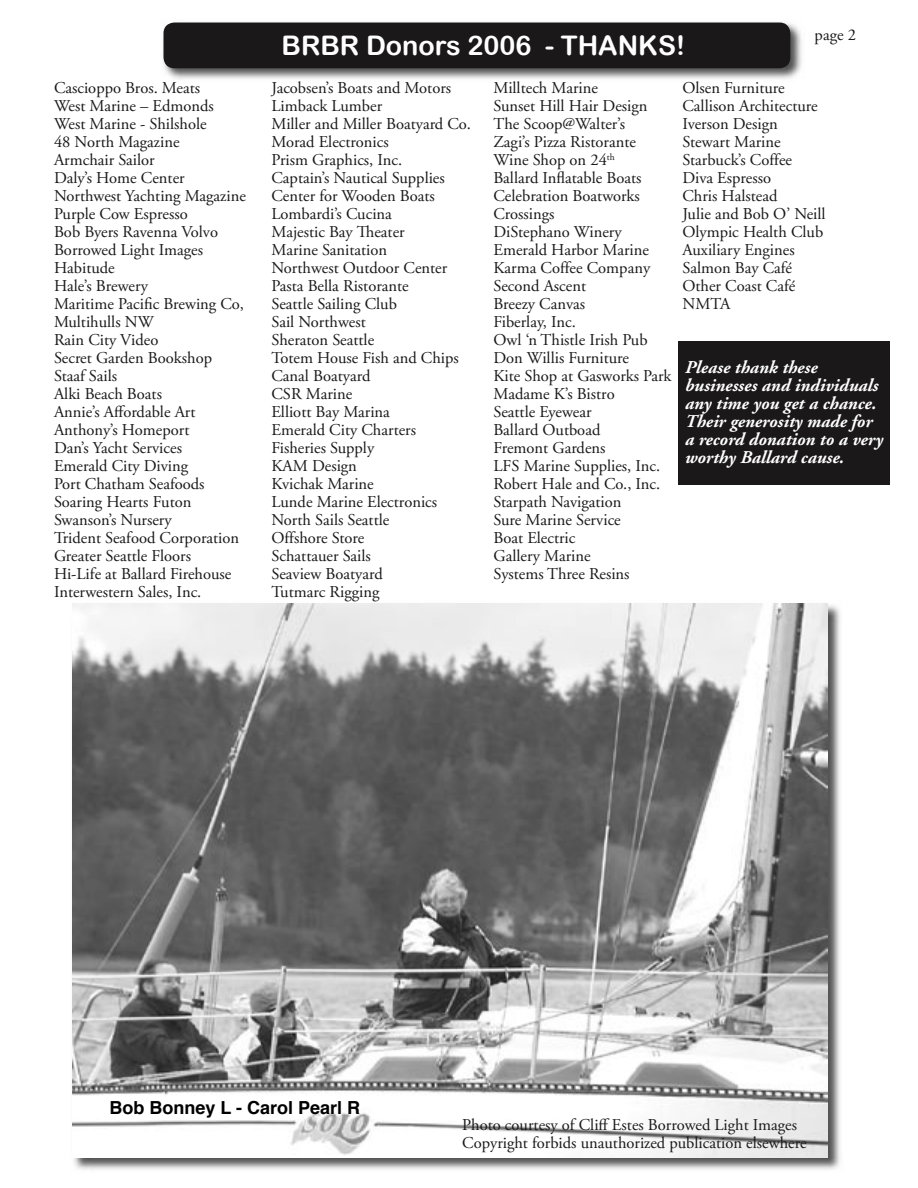
<style>
.page{position:relative;width:918px;height:1188px;background:#fff}
.page>*{position:absolute;margin:0;border:0;box-sizing:border-box;transform-origin:0 0}
.t1{font:27px "Arial Rounded MT Bold";color:#fff}
.t2{font:italic 700 18px/18px "Adobe Garamond";color:#fff}
.t3{font:700 18px "Helvetica";color:#000}
.t4{font:16.5px/18px "Adobe Garamond Pro";color:#1a1818}
.t5{font:16.5px/18px "Adobe Garamond";color:#1a1818}
</style>
<div class="page">
<img style="left:163px;top:22px;width:639px;height:57px">
<div style="left:164px;top:23px;width:626px;height:45px;background:#1a1818;border-radius:11px"></div>
<img style="left:74px;top:605px;width:766px;height:565px">
<img style="left:72px;top:603px;width:756px;height:554px">
<div style="left:678px;top:341px;width:211px;height:144px;background:#1a1818"></div>
<h1 class="t1" style="left:282px;top:29px;width:405px">BRBR Donors 2006 - THANKS!</h1>
<p class="t5" style="left:815px;top:26px;width:43px">page 2</p>
<p class="t4" style="left:272px;top:79px;width:201px">Jacobsen’s Boats and Motors<br>Limback Lumber<br>Miller and Miller Boatyard Co.<br>Morad Electronics<br>Prism Graphics, Inc.<br>Captain’s Nautical Supplies<br>Center for Wooden Boats<br>Lombardi’s Cucina<br>Majestic Bay Theater<br>Marine Sanitation<br>Northwest Outdoor Center<br>Pasta Bella Ristorante<br>Seattle Sailing Club<br>Sail Northwest<br>Sheraton Seattle<br>Totem House Fish and Chips<br>Canal Boatyard<br>CSR Marine<br>Elliott Bay Marina<br>Emerald City Charters<br>Fisheries Supply</p>
<p class="t5" style="left:272px;top:457px;width:167px">KAM Design<br>Kvichak Marine<br>Lunde Marine Electronics<br>North Sails Seattle<br>Offshore Store<br>Schattauer Sails<br>Seaview Boatyard<br>Tutmarc Rigging</p>
<p class="t4" style="left:54px;top:79px;width:193px">Cascioppo Bros. Meats<br>West Marine – Edmonds<br>West Marine - Shilshole<br>48 North Magazine<br>Armchair Sailor<br>Daly’s Home Center<br>Northwest Yachting Magazine<br>Purple Cow Espresso<br>Bob Byers Ravenna Volvo<br>Borrowed Light Images<br>Habitude<br>Hale’s Brewery<br>Maritime Pacific Brewing Co,<br>Multihulls NW<br>Rain City Video<br>Secret Garden Bookshop<br>Staaf Sails<br>Alki Beach Boats<br>Annie’s Affordable Art<br>Anthony’s Homeport<br>Dan’s Yacht Services<br>Emerald City Diving<br>Port Chatham Seafoods<br>Soaring Hearts Futon<br>Swanson’s Nursery<br>Trident Seafood Corporation<br>Greater Seattle Floors<br>Hi-Life at Ballard Firehouse<br>Interwestern Sales, Inc.</p>
<p class="t5" style="left:493px;top:79px;width:180px">Milltech Marine<br>Sunset Hill Hair Design<br>The Scoop@Walter’s<br>Zagi’s Pizza Ristorante<br>Wine Shop on 24<sup>th<br></sup>Ballard Inflatable Boats<br>Celebration Boatworks<br>Crossings<br>DiStephano Winery<br>Emerald Harbor Marine<br>Karma Coffee Company<br>Second Ascent<br>Breezy Canvas<br>Fiberlay, Inc.<br>Owl ‘n Thistle Irish Pub<br>Don Willis Furniture<br>Kite Shop at Gasworks Park<br>Madame K’s Bistro<br>Seattle Eyewear<br>Ballard Outboad<br>Fremont Gardens<br>LFS Marine Supplies, Inc.<br>Robert Hale and Co., Inc.<br>Starpath Navigation<br>Sure Marine Service<br>Boat Electric<br>Gallery Marine<br>Systems Three Resins</p>
<p class="t5" style="left:683px;top:79px;width:145px">Olsen Furniture<br>Callison Architecture<br>Iverson Design<br>Stewart Marine<br>Starbuck’s Coffee<br>Diva Espresso<br>Chris Halstead<br>Julie and Bob O’ Neill<br>Olympic Health Club<br>Auxiliary Engines<br>Salmon Bay Café<br>Other Coast Café<br>NMTA</p>
<p class="t2" style="left:685px;top:359px;width:200px">Please thank these businesses and individuals any time you get a chance.<br>Their generosity made for a record donation to a very worthy Ballard cause.</p>
<p class="t3" style="left:110px;top:1095px;width:252px">Bob Bonney L - Carol Pearl R</p>
<p class="t4" style="left:462px;top:1116px;width:346px">Photo courtesy of Cliff Estes Borrowed Light Images<br>Copyright forbids unauthorized publication elsewhere</p>
</div>
